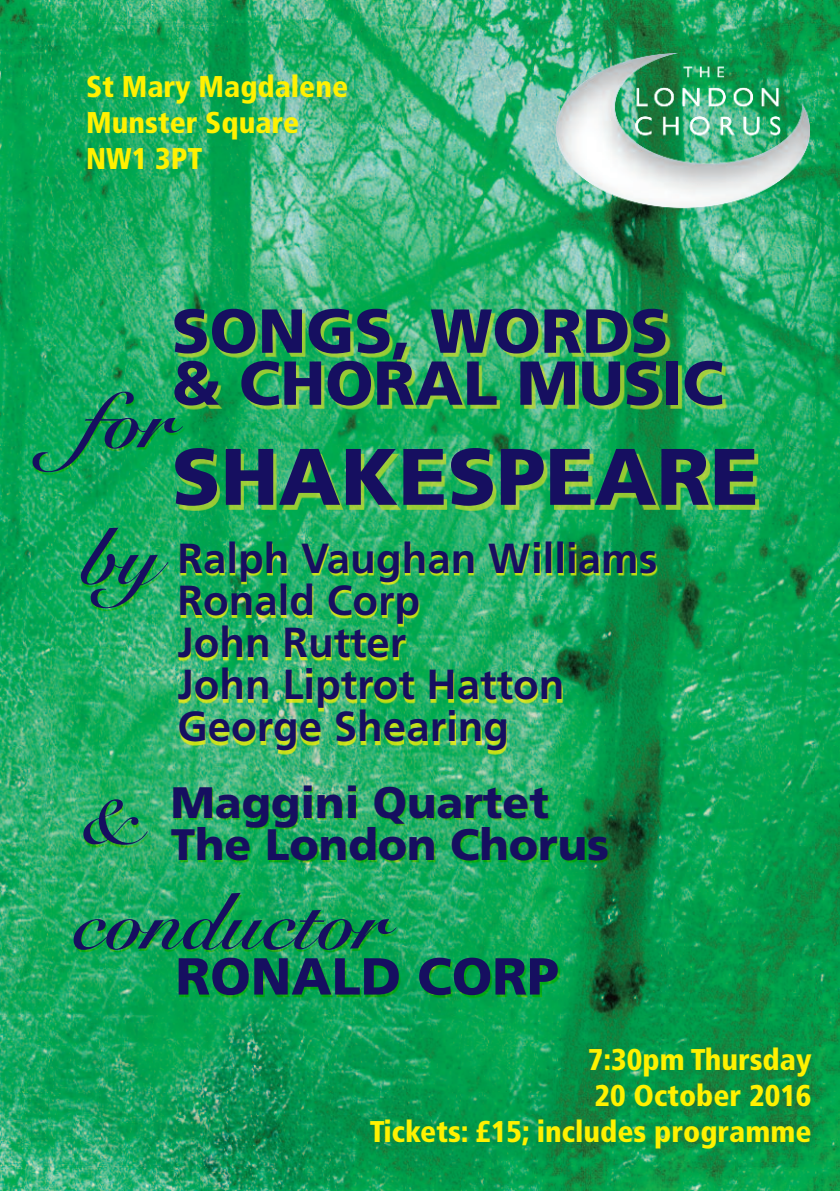
<style>
.page{position:relative;width:840px;height:1191px;background:#fff}
.page>*{position:absolute;margin:0;border:0;box-sizing:border-box;transform-origin:0 0}
.t1{font:700 80px/136px "Snell Roundhand";color:#160f60}
.t2{font:900 80px "Frutiger";color:#160f60}
.t3{font:900 62px/52px "Frutiger";color:#160f60}
.t4{font:900 52px "Frutiger";color:#160f60}
.t5{font:900 44px/42px "Frutiger";color:#160f60}
.t6{font:700 42px/42px "Frutiger";color:#160f60}
.t7{font:900 condensed 30px/36px "Frutiger";color:#fff101;text-align:right}
</style>
<div class="page">
<img style="left:0;top:0;width:839px;height:1191px">
<img style="left:163px;top:299px;width:676px;height:387px">
<img style="left:556px;top:54px;width:252px;height:158px">
<img style="left:380px;top:535px;width:336px;height:241px">
<img style="left:380px;top:777px;width:347px;height:123px">
<img style="left:29px;top:870px;width:640px;height:240px">
<img style="left:0;top:368px;width:380px;height:611px">
<p class="t7" style="left:86px;top:71px;width:263px;text-align:left">St Mary Magdalene<br>Munster Square<br>NW1 3PT</p>
<h2 class="t3" style="left:171px;top:310px;width:553px">SONGS, WORDS &amp; CHORAL MUSIC</h2>
<h1 class="t1" style="left:82px;top:351px;width:103px">fo r by</h1>
<h1 class="t2" style="left:171px;top:445px;width:588px">SHAKESPEARE</h1>
<h3 class="t6" style="left:177px;top:541px;width:481px">Ralph Vaughan Williams<br>Ronald Corp<br>John Rutter<br>John Liptrot Hatton<br>George Shearing</h3>
<h3 class="t5" style="left:171px;top:785px;width:439px">Maggini Quartet<br>The London Chorus</h3>
<h1 class="t1" style="left:73px;top:852px;width:315px">conductor</h1>
<h3 class="t4" style="left:175px;top:955px;width:384px">RONALD CORP</h3>
<h1 class="t1" style="left:82px;top:747px;width:55px">&amp;</h1>
<p class="t7" style="left:369px;top:1044px;width:443px">7:30pm Thursday<br>20 October 2016<br>Tickets: £15; includes programme</p>
</div>
